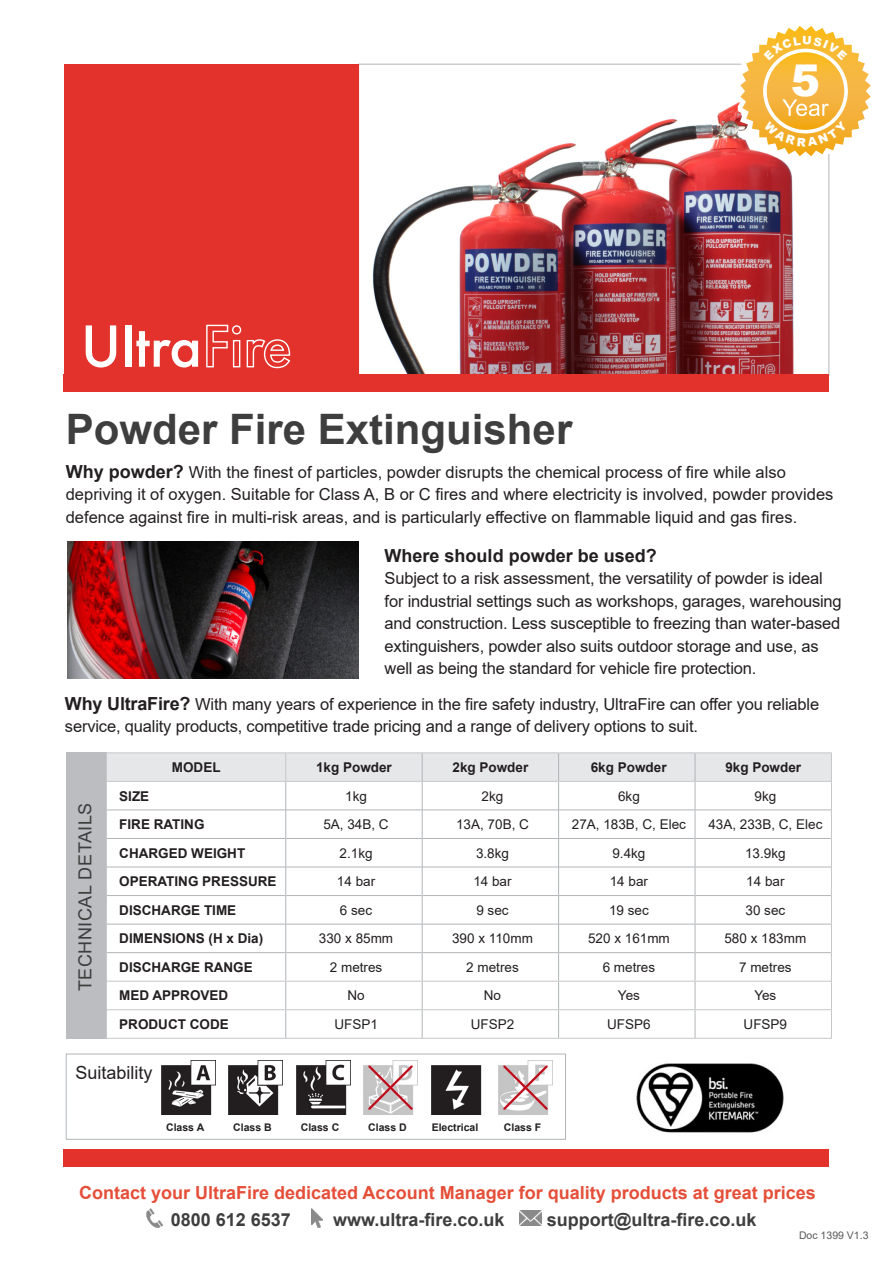
<style>
.page{position:relative;width:893px;height:1263px;background:#fff}
.page>*{position:absolute;margin:0;border:0;box-sizing:border-box;transform-origin:0 0}
.t1{font:900 43.8px "Arial";color:#fff}
.t2{font:700 42px "Arial";color:#3e3e3f}
.t3{font:700 18px "Arial";color:#e54e38}
.t4{font:700 18px "Arial";color:#3e3e3f}
.t5{font:700 18px "Arial";color:#231f20}
.t6{font:18px "Arial";letter-spacing:.03em;color:#3e3e3f}
.t7{font:18px "Arial";color:#231f20}
.t8{font:16.5px/22.5px "Arial";letter-spacing:-.01em;color:#231f20}
.t9{font:13.5px "Arial";color:#231f20}
.t10{font:700 13.5px "Arial";color:#231f20}
.t11{font:700 10.5px "Arial";color:#231f20}
.t12{font:10.5px "Arial";color:#57585a}
.s1{font-weight:700;font-size:18px}
</style>
<div class="page">
<img style="left:372px;top:102px;width:422px;height:272px">
<div style="left:64px;top:374px;width:765px;height:17px;background:#e3322b"></div>
<div style="left:64px;top:1149px;width:765px;height:17px;background:#e3322b"></div>
<div style="left:64px;top:64px;width:294px;height:327px;background:#e3322b"></div>
<svg style="left:86px;top:325px;width:30px;height:42px"></svg>
<div style="left:125px;top:325px;width:6px;height:42px;background:#fff"></div>
<svg style="left:136px;top:331px;width:62px;height:36px"></svg>
<svg style="left:206px;top:324px;width:85px;height:45px"></svg>
<div style="left:66px;top:752px;width:41px;height:286px;background:#bcbdc0"></div>
<hr style="left:106px;top:1038px;width:180px;height:1px;background:#c7c8ca">
<hr style="left:286px;top:1038px;width:136px;height:1px;background:#c7c8ca">
<hr style="left:422px;top:1038px;width:137px;height:1px;background:#c7c8ca">
<hr style="left:559px;top:1038px;width:136px;height:1px;background:#c7c8ca">
<hr style="left:695px;top:1038px;width:137px;height:1px;background:#c7c8ca">
<hr style="left:286px;top:752px;width:136px;height:1px;background:#c7c8ca">
<hr style="left:422px;top:752px;width:137px;height:1px;background:#c7c8ca">
<hr style="left:559px;top:752px;width:136px;height:1px;background:#c7c8ca">
<hr style="left:695px;top:752px;width:137px;height:1px;background:#c7c8ca">
<hr style="left:106px;top:752px;width:180px;height:1px;background:#c7c8ca">
<svg style="left:106px;top:753px;width:726px;height:285px"></svg>
<img style="left:636px;top:1063px;width:148px;height:70px">
<img style="left:161px;top:1060px;width:54px;height:54px">
<img style="left:229px;top:1060px;width:54px;height:54px">
<img style="left:296px;top:1060px;width:54px;height:54px">
<img style="left:364px;top:1060px;width:54px;height:54px">
<img style="left:431px;top:1065px;width:51px;height:49px">
<img style="left:499px;top:1060px;width:54px;height:54px">
<div style="left:66px;top:1054px;width:500px;height:86px;border:1px solid #b1b5b8"></div>
<img style="left:146px;top:1208px;width:17px;height:20px">
<img style="left:311px;top:1208px;width:12px;height:20px">
<img style="left:520px;top:1210px;width:22px;height:15px">
<img style="left:67px;top:541px;width:291px;height:137px">
<svg style="left:738px;top:26px;width:133px;height:134px"></svg>
<p class="t1" style="left:791px;top:49px;width:31px">5</p>
<p class="t2" style="left:66px;top:400px;width:508px">Powder Fire Extinguisher</p>
<p class="t8" style="left:66px;top:460px;width:769px"><span class="s1">Why powder?</span> With the finest of particles, powder disrupts the chemical process of fire while also depriving it of oxygen. Suitable for Class A, B or C fires and where electricity is involved, powder provides defence against fire in multi-risk areas, and is particularly effective on flammable liquid and gas fires.</p>
<p class="t5" style="left:385px;top:543px;width:274px">Where should powder be used?</p>
<p class="t8" style="left:385px;top:567px;width:459px">Subject to a risk assessment, the versatility of powder is ideal for industrial settings such as workshops, garages, warehousing and construction. Less susceptible to freezing than water-based extinguishers, powder also suits outdoor storage and use, as well as being the standard for vehicle fire protection.</p>
<p class="t8" style="left:65px;top:692px;width:756px"><span class="s1">Why UltraFire?</span> With many years of experience in the fire safety industry, UltraFire can offer you reliable service, quality products, competitive trade pricing and a range of delivery options to suit.</p>
<p class="t6" style="left:73px;top:991px;width:190px;rotate:-90deg">TECHNICAL DETAILS</p>
<p class="t10" style="left:172px;top:758px;width:50px">MODEL</p>
<p class="t10" style="left:316px;top:758px;width:77px">1kg Powder</p>
<p class="t10" style="left:452px;top:758px;width:77px">2kg Powder</p>
<p class="t10" style="left:591px;top:758px;width:77px">6kg Powder</p>
<p class="t10" style="left:725px;top:758px;width:77px">9kg Powder</p>
<p class="t10" style="left:119px;top:786px;width:32px">SIZE</p>
<p class="t9" style="left:345px;top:786px;width:23px">1kg</p>
<p class="t9" style="left:482px;top:786px;width:23px">2kg</p>
<p class="t9" style="left:618px;top:786px;width:23px">6kg</p>
<p class="t9" style="left:754px;top:786px;width:23px">9kg</p>
<p class="t10" style="left:119px;top:815px;width:87px">FIRE RATING</p>
<p class="t9" style="left:323px;top:815px;width:67px">5A, 34B, C</p>
<p class="t9" style="left:456px;top:815px;width:74px">13A, 70B, C</p>
<p class="t9" style="left:572px;top:815px;width:116px">27A, 183B, C, Elec</p>
<p class="t9" style="left:708px;top:815px;width:116px">43A, 233B, C, Elec</p>
<p class="t10" style="left:119px;top:843px;width:127px">CHARGED WEIGHT</p>
<p class="t9" style="left:340px;top:844px;width:35px">2.1kg</p>
<p class="t9" style="left:476px;top:844px;width:35px">3.8kg</p>
<p class="t9" style="left:612px;top:844px;width:35px">9.4kg</p>
<p class="t9" style="left:745px;top:844px;width:42px">13.9kg</p>
<p class="t10" style="left:119px;top:872px;width:159px">OPERATING PRESSURE</p>
<p class="t9" style="left:337px;top:872px;width:40px">14 bar</p>
<p class="t9" style="left:473px;top:872px;width:40px">14 bar</p>
<p class="t9" style="left:610px;top:872px;width:40px">14 bar</p>
<p class="t9" style="left:746px;top:872px;width:40px">14 bar</p>
<p class="t10" style="left:119px;top:900px;width:119px">DISCHARGE TIME</p>
<p class="t9" style="left:340px;top:901px;width:34px">6 sec</p>
<p class="t9" style="left:476px;top:901px;width:34px">9 sec</p>
<p class="t9" style="left:609px;top:901px;width:41px">19 sec</p>
<p class="t9" style="left:745px;top:901px;width:41px">30 sec</p>
<p class="t10" style="left:119px;top:929px;width:146px">DIMENSIONS (H x Dia)</p>
<p class="t9" style="left:319px;top:929px;width:76px">330 x 85mm</p>
<p class="t9" style="left:452px;top:929px;width:82px">390 x 110mm</p>
<p class="t9" style="left:588px;top:929px;width:83px">520 x 161mm</p>
<p class="t9" style="left:724px;top:929px;width:83px">580 x 183mm</p>
<p class="t10" style="left:119px;top:957px;width:135px">DISCHARGE RANGE</p>
<p class="t9" style="left:330px;top:958px;width:54px">2 metres</p>
<p class="t9" style="left:466px;top:958px;width:54px">2 metres</p>
<p class="t9" style="left:603px;top:958px;width:54px">6 metres</p>
<p class="t9" style="left:739px;top:958px;width:54px">7 metres</p>
<p class="t10" style="left:119px;top:986px;width:111px">MED APPROVED</p>
<p class="t9" style="left:347px;top:986px;width:19px">No</p>
<p class="t9" style="left:484px;top:986px;width:19px">No</p>
<p class="t9" style="left:618px;top:986px;width:24px">Yes</p>
<p class="t9" style="left:754px;top:986px;width:24px">Yes</p>
<p class="t10" style="left:119px;top:1015px;width:111px">PRODUCT CODE</p>
<p class="t9" style="left:334px;top:1015px;width:45px">UFSP1</p>
<p class="t9" style="left:471px;top:1015px;width:45px">UFSP2</p>
<p class="t9" style="left:607px;top:1015px;width:45px">UFSP6</p>
<p class="t9" style="left:744px;top:1015px;width:45px">UFSP9</p>
<p class="t7" style="left:75px;top:1060px;width:79px">Suitability</p>
<p class="t11" style="left:166px;top:1120px;width:40px">Class A</p>
<p class="t11" style="left:233px;top:1120px;width:40px">Class B</p>
<p class="t11" style="left:301px;top:1120px;width:40px">Class C</p>
<p class="t11" style="left:368px;top:1120px;width:40px">Class D</p>
<p class="t11" style="left:432px;top:1120px;width:48px">Electrical</p>
<p class="t11" style="left:504px;top:1120px;width:39px">Class F</p>
<p class="t3" style="left:79px;top:1179px;width:738px">Contact your UltraFire dedicated Account Manager for quality products at great prices</p>
<p class="t4" style="left:171px;top:1206px;width:122px">0800 612 6537</p>
<p class="t4" style="left:333px;top:1206px;width:173px">www.ultra-fire.co.uk</p>
<p class="t4" style="left:547px;top:1206px;width:211px">support@ultra-fire.co.uk</p>
<p class="t12" style="left:799px;top:1228px;width:71px">Doc 1399 V1.3</p>
</div>
